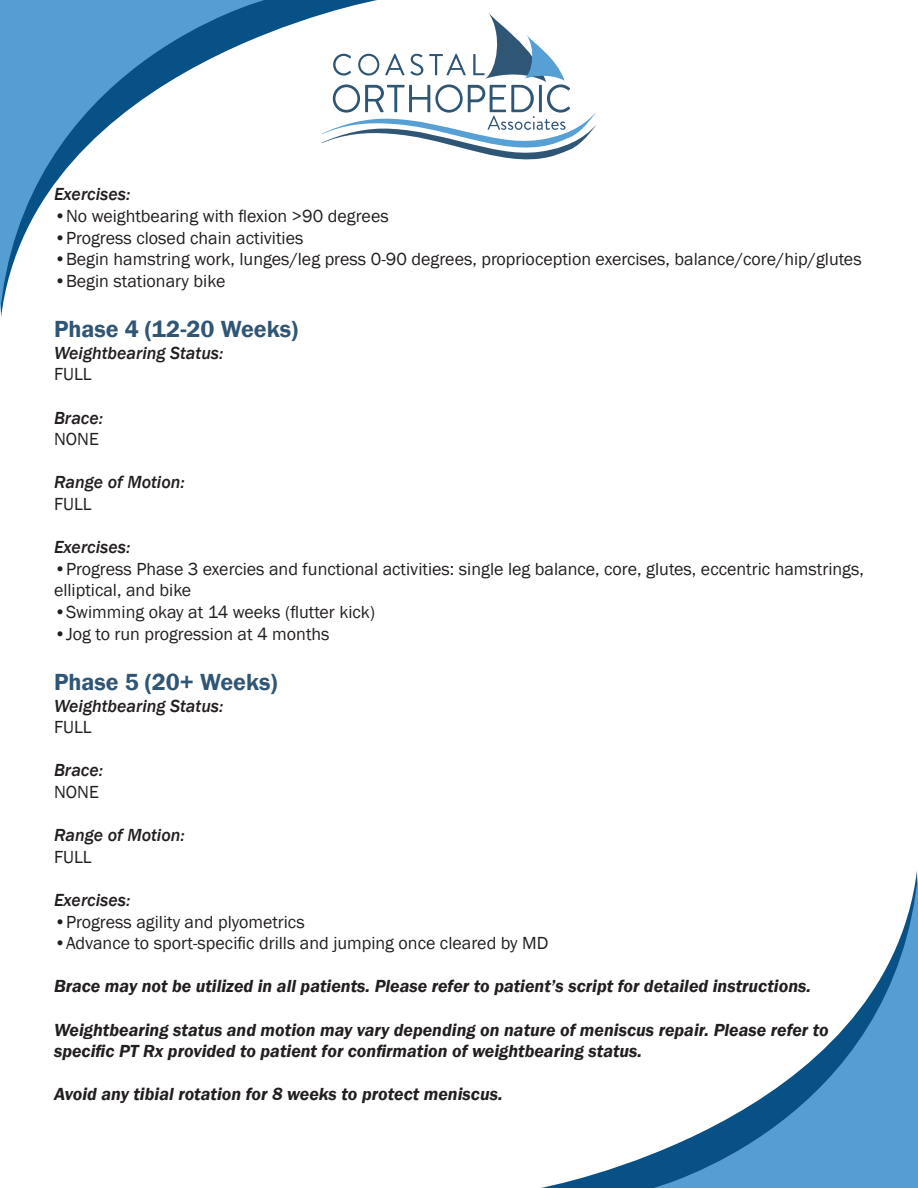
<style>
.page{position:relative;width:918px;height:1188px;background:#fff}
.page>*{position:absolute;margin:0;border:0;box-sizing:border-box;transform-origin:0 0}
.Section_heading{font:600 24px "Franklin Gothic";color:#305676}
.Body_text{font:18px/21.6px "Franklin Gothic";color:#231f20}
.Body_text-2{font:italic 600 18px/21.6px "Franklin Gothic";color:#231f20}
.Section_subtitle_con{font:italic 500 18px "Franklin Gothic";color:#231f20}
</style>
<div class="page">
<svg style="left:265px;top:0;width:112px;height:144px"></svg>
<svg style="left:0;top:0;width:265px;height:317px"></svg>
<svg style="left:541px;top:1153px;width:112px;height:35px"></svg>
<svg style="left:653px;top:871px;width:265px;height:317px"></svg>
<svg style="left:322px;top:12px;width:274px;height:147px"></svg>
<p class="Section_subtitle_con" style="left:54px;top:183px;width:78px">Exercises:</p>
<p class="Body_text" style="left:54px;top:206px;width:336px">•No weightbearing with flexion &gt;90 degrees</p>
<p class="Body_text" style="left:54px;top:227px;width:251px">•Progress closed chain activities</p>
<p class="Body_text" style="left:54px;top:249px;width:809px">•Begin hamstring work, lunges/leg press 0-90 degrees, proprioception exercises, balance/core/hip/glutes</p>
<p class="Body_text" style="left:54px;top:270px;width:173px">•Begin stationary bike</p>
<p class="Section_heading" style="left:54px;top:314px;width:246px">Phase 4 (12-20 Weeks)</p>
<p class="Section_subtitle_con" style="left:54px;top:342px;width:171px">Weightbearing Status:</p>
<p class="Body_text" style="left:54px;top:364px;width:39px">FULL</p>
<p class="Section_subtitle_con" style="left:54px;top:406px;width:51px">Brace:</p>
<p class="Body_text" style="left:54px;top:429px;width:46px">NONE</p>
<p class="Section_subtitle_con" style="left:54px;top:471px;width:132px">Range of Motion:</p>
<p class="Body_text" style="left:54px;top:494px;width:39px">FULL</p>
<p class="Section_subtitle_con" style="left:54px;top:536px;width:78px">Exercises:</p>
<p class="Body_text" style="left:54px;top:558px;width:812px">•Progress Phase 3 exercies and functional activities: single leg balance, core, glutes, eccentric hamstrings, elliptical, and bike</p>
<p class="Body_text" style="left:54px;top:602px;width:323px">•Swimming okay at 14 weeks (flutter kick)</p>
<p class="Body_text" style="left:54px;top:623px;width:277px">•Jog to run progression at 4 months</p>
<p class="Section_heading" style="left:54px;top:667px;width:225px">Phase 5 (20+ Weeks)</p>
<p class="Section_subtitle_con" style="left:54px;top:694px;width:171px">Weightbearing Status:</p>
<p class="Body_text" style="left:54px;top:717px;width:39px">FULL</p>
<p class="Section_subtitle_con" style="left:54px;top:759px;width:51px">Brace:</p>
<p class="Body_text" style="left:54px;top:782px;width:46px">NONE</p>
<p class="Section_subtitle_con" style="left:54px;top:824px;width:132px">Range of Motion:</p>
<p class="Body_text" style="left:54px;top:846px;width:39px">FULL</p>
<p class="Section_subtitle_con" style="left:54px;top:889px;width:78px">Exercises:</p>
<p class="Body_text" style="left:54px;top:911px;width:252px">•Progress agility and plyometrics</p>
<p class="Body_text" style="left:54px;top:933px;width:496px">•Advance to sport-specific drills and jumping once cleared by MD</p>
<p class="Body_text-2" style="left:54px;top:976px;width:759px">Brace may not be utilized in all patients. Please refer to patient’s script for detailed instructions.</p>
<p class="Body_text-2" style="left:54px;top:1019px;width:776px">Weightbearing status and motion may vary depending on nature of meniscus repair. Please refer to specific PT Rx provided to patient for confirmation of weightbearing status.</p>
<p class="Body_text-2" style="left:54px;top:1084px;width:450px">Avoid any tibial rotation for 8 weeks to protect meniscus.</p>
</div>
